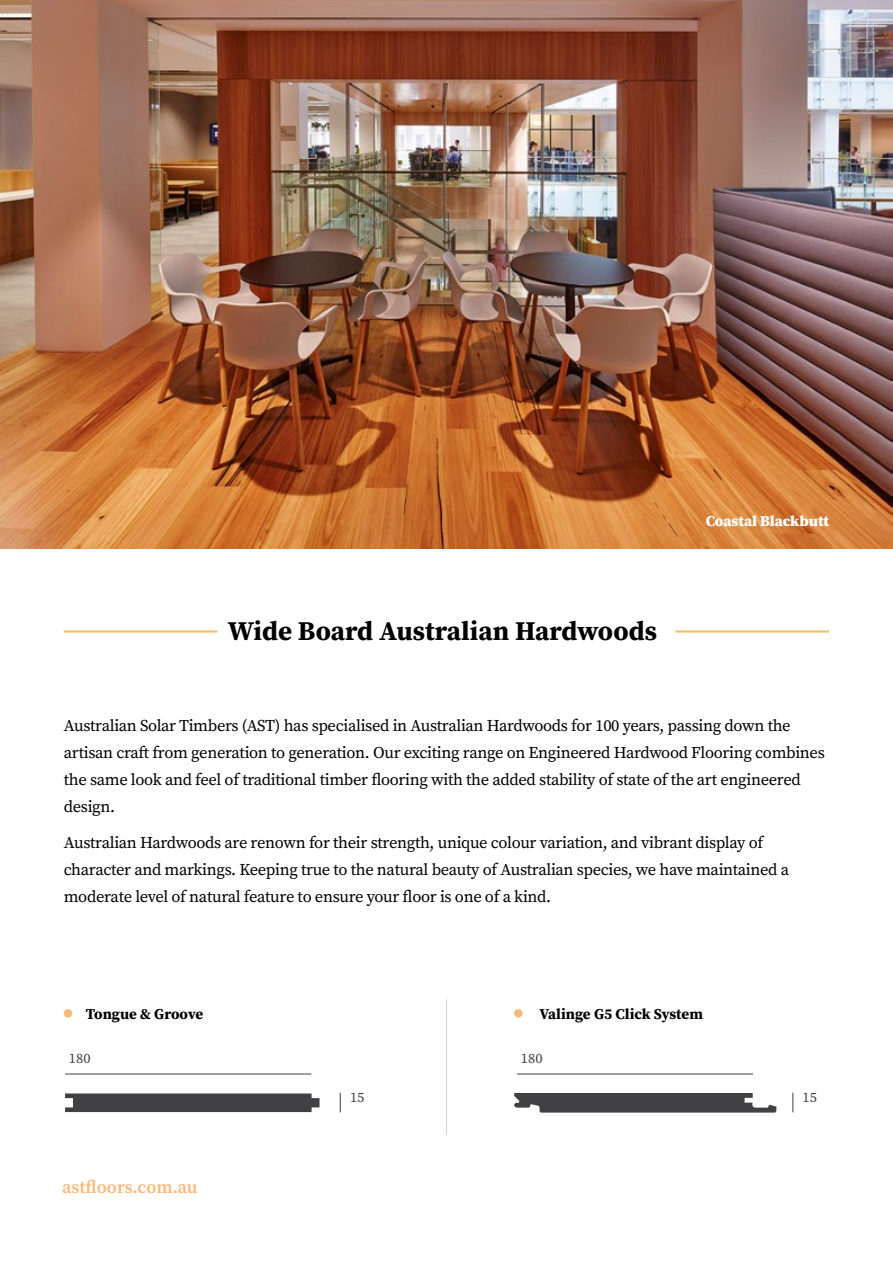
<style>
.page{position:relative;width:893px;height:1263px;background:#fff}
.page>*{position:absolute;margin:0;border:0;box-sizing:border-box;transform-origin:0 0}
.t1{font:700 27px "Source Serif Pro";color:#000}
.t2{font:600 18px "Source Serif Pro";color:#fbb879}
.t3{font:16.5px/27px "Source Serif Pro";letter-spacing:-.02em;color:#000101}
.t4{font:700 15px "Source Serif Pro";color:#000}
.t5{font:900 15px "Source Serif Pro";color:#fff}
.t6{font:14.1px "Source Serif Pro";color:#414042}
</style>
<div class="page">
<img style="left:0;top:0;width:893px;height:549px">
<hr style="left:446px;top:999px;width:1px;height:136px;background:#d1d3d4">
<div style="left:64px;top:1009px;width:8px;height:8px;background:#fbb879;border-radius:50%"></div>
<div style="left:514px;top:1009px;width:9px;height:8px;background:#fbb879;border-radius:50%"></div>
<svg style="left:65px;top:1093px;width:255px;height:19px;background:#4c4b4c"></svg>
<hr style="left:65px;top:1074px;width:246px;height:1px;background:#414042">
<svg style="left:340px;top:1093px;width:1px;height:19px"></svg>
<hr style="left:676px;top:630px;width:153px;height:2px;background:#f9bd61">
<hr style="left:64px;top:630px;width:153px;height:2px;background:#f9bd61">
<hr style="left:517px;top:1074px;width:235px;height:1px;background:#414042">
<svg style="left:793px;top:1093px;width:1px;height:19px"></svg>
<svg style="left:514px;top:1093px;width:262px;height:19px;background:#555456"></svg>
<h1 class="t1" style="left:228px;top:616px;width:431px">Wide Board Australian Hardwoods</h1>
<p class="t5" style="left:706px;top:512px;width:125px">Coastal Blackbutt</p>
<p class="t3" style="left:64px;top:713px;width:763px">Australian Solar Timbers (AST) has specialised in Australian Hardwoods for 100 years, passing down the artisan craft from generation to generation. Our exciting range on Engineered Hardwood Flooring combines the same look and feel of traditional timber flooring with the added stability of state of the art engineered design.</p>
<p class="t3" style="left:64px;top:829px;width:727px">Australian Hardwoods are renown for their strength, unique colour variation, and vibrant display of character and markings. Keeping true to the natural beauty of Australian species, we have maintained a moderate level of natural feature to ensure your floor is one of a kind.</p>
<p class="t4" style="left:86px;top:1005px;width:119px">Tongue &amp; Groove</p>
<p class="t4" style="left:540px;top:1005px;width:165px">Valinge G5 Click System</p>
<p class="t6" style="left:69px;top:1050px;width:23px">180</p>
<p class="t2" style="left:62px;top:1176px;width:137px">astfloors.com.au</p>
<p class="t6" style="left:350px;top:1089px;width:16px">15</p>
<p class="t6" style="left:521px;top:1050px;width:23px">180</p>
<p class="t6" style="left:802px;top:1089px;width:16px">14</p>
</div>
